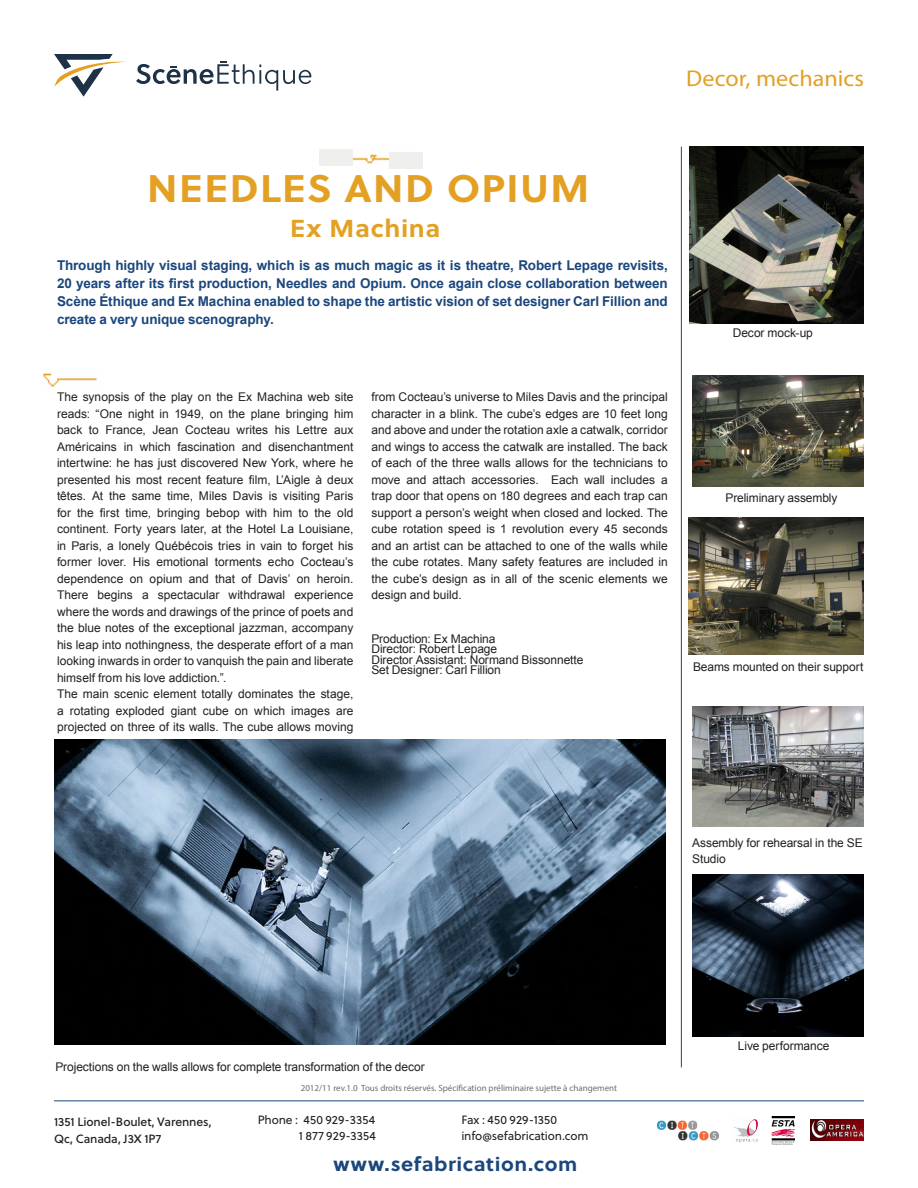
<style>
.page{position:relative;width:918px;height:1188px;background:#fff}
.page>*{position:absolute;margin:0;border:0;box-sizing:border-box;transform-origin:0 0}
.titre{font:700 38.4px "Soleil";letter-spacing:.035em;color:#e3a023;scale:1.06 1}
.subtitle{font:700 24.6px "Soleil";letter-spacing:.025em;color:#e3a023;scale:1.06 1}
.tags{font:22.95px "Myriad Pro";color:#e3a023;scale:1.06 1}
.t1{font:700 19.65px "Soleil";letter-spacing:.025em;color:#1b477d;scale:1.06 1}
.exergue{font:700 13.5px/18px "Arial";letter-spacing:-.01em;color:#1b477d;text-align:justify}
.standar_text{font:12px/16.5px "Arial";letter-spacing:-.005em;color:#231f20;text-align:justify}
.t2{font:12px/16.5px "Soleil";color:#231f20;text-align:right}
.t3{font:12px/16.5px "Soleil";letter-spacing:-.01em;color:#231f20}
.t4{font:9px "Myriad Pro";color:#6c6d70}
</style>
<div class="page">
<hr style="left:681px;top:147px;width:1px;height:920px;background:#1b477d">
<img style="left:657px;top:1120px;width:62px;height:20px">
<img style="left:772px;top:1116px;width:23px;height:29px">
<img style="left:810px;top:1120px;width:53px;height:21px">
<img style="left:734px;top:1119px;width:24px;height:24px">
<svg style="left:136px;top:62px;width:175px;height:29px"></svg>
<svg style="left:54px;top:54px;width:72px;height:43px"></svg>
<img style="left:43px;top:373px;width:54px;height:14px">
<img style="left:326px;top:154px;width:63px;height:12px">
<div style="left:319px;top:149px;width:34px;height:16px;background:#eff0ed"></div>
<div style="left:389px;top:152px;width:34px;height:17px;background:#eff0ed"></div>
<hr style="left:54px;top:1100px;width:810px;height:1px;background:#1b477d">
<img style="left:688px;top:518px;width:176px;height:136px">
<img style="left:692px;top:376px;width:172px;height:111px">
<img style="left:692px;top:707px;width:172px;height:119px">
<img style="left:692px;top:874px;width:172px;height:163px">
<img style="left:54px;top:740px;width:612px;height:304px">
<img style="left:689px;top:147px;width:175px;height:176px">
<p class="tags" style="left:686px;top:64px;width:169px">Decor, mechanics</p>
<p class="titre" style="left:147px;top:159px;width:419px">NEEDLES AND OPIUM</p>
<p class="subtitle" style="left:290px;top:209px;width:143px">Ex Machina</p>
<p class="exergue" style="left:57px;top:257px;width:612px">Through highly visual staging, which is as much magic as it is theatre, Robert Lepage revisits, 20 years after its first production, Needles and Opium. Once again close collaboration between Scène Éthique and Ex Machina enabled to shape the artistic vision of set designer Carl Fillion and create a very unique scenography.</p>
<p class="standar_text" style="left:57px;top:389px;width:298px">The synopsis of the play on the Ex Machina web site reads: “One night in 1949, on the plane bringing him back to France, Jean Cocteau writes his Lettre aux Américains in which fascination and disenchantment intertwine: he has just discovered New York, where he presented his most recent feature film, L’Aigle à deux têtes. At the same time, Miles Davis is visiting Paris for the first time, bringing bebop with him to the old continent. Forty years later, at the Hotel La Louisiane, in Paris, a lonely Québécois tries in vain to forget his former lover. His emotional torments echo Cocteau’s dependence on opium and that of Davis’ on heroin.<br>There begins a spectacular withdrawal experience where the words and drawings of the prince of poets and the blue notes of the exceptional jazzman, accompany his leap into nothingness, the desperate effort of a man looking inwards in order to vanquish the pain and liberate himself from his love addiction.”.</p>
<p class="standar_text" style="left:57px;top:686px;width:298px">The main scenic element totally dominates the stage, a rotating exploded giant cube on which images are projected on three of its walls. The cube allows moving</p>
<p class="standar_text" style="left:371px;top:389px;width:298px">from Cocteau’s universe to Miles Davis and the principal character in a blink. The cube’s edges are 10 feet long and above and under the rotation axle a catwalk, corridor and wings to access the catwalk are installed. The back of each of the three walls allows for the technicians to move and attach accessories. Each wall includes a trap door that opens on 180 degrees and each trap can support a person’s weight when closed and locked. The cube rotation speed is 1 revolution every 45 seconds and an artist can be attached to one of the walls while the cube rotates. Many safety features are included in the cube’s design as in all of the scenic elements we design and build.</p>
<p class="standar_text" style="left:371px;top:630px;width:126px">Production: Ex Machina</p>
<p class="standar_text" style="left:371px;top:641px;width:127px">Director: Robert Lepage</p>
<p class="standar_text" style="left:371px;top:651px;width:214px">Director Assistant: Normand Bissonnette</p>
<p class="standar_text" style="left:371px;top:662px;width:131px">Set Designer: Carl Fillion</p>
<p class="standar_text" style="left:733px;top:325px;width:82px">Decor mock-up</p>
<p class="standar_text" style="left:726px;top:490px;width:114px">Preliminary assembly</p>
<p class="standar_text" style="left:693px;top:659px;width:172px">Beams mounted on their support</p>
<p class="standar_text" style="left:692px;top:835px;width:172px">Assembly for rehearsal in the SE<br>Studio</p>
<p class="standar_text" style="left:56px;top:1059px;width:371px">Projections on the walls allows for complete transformation of the decor</p>
<p class="t4" style="left:301px;top:1083px;width:318px">2012/11 rev.1.0 Tous droits réservés. Spécification préliminaire sujette à changement</p>
<p class="t3" style="left:54px;top:1113px;width:159px">1351 Lionel-Boulet, Varennes,<br>Qc, Canada, J3X 1P7</p>
<p class="t2" style="left:258px;top:1111px;width:120px">Phone : 450 929-3354<br>1 877 929-3354</p>
<p class="t2" style="left:461px;top:1111px;width:128px;text-align:left">Fax : 450 929-1350 info@sefabrication.com</p>
<h3 class="t1" style="left:334px;top:1149px;width:231px">www.sefabrication.com</h3>
<p class="standar_text" style="left:738px;top:1038px;width:93px">Live performance</p>
</div>
